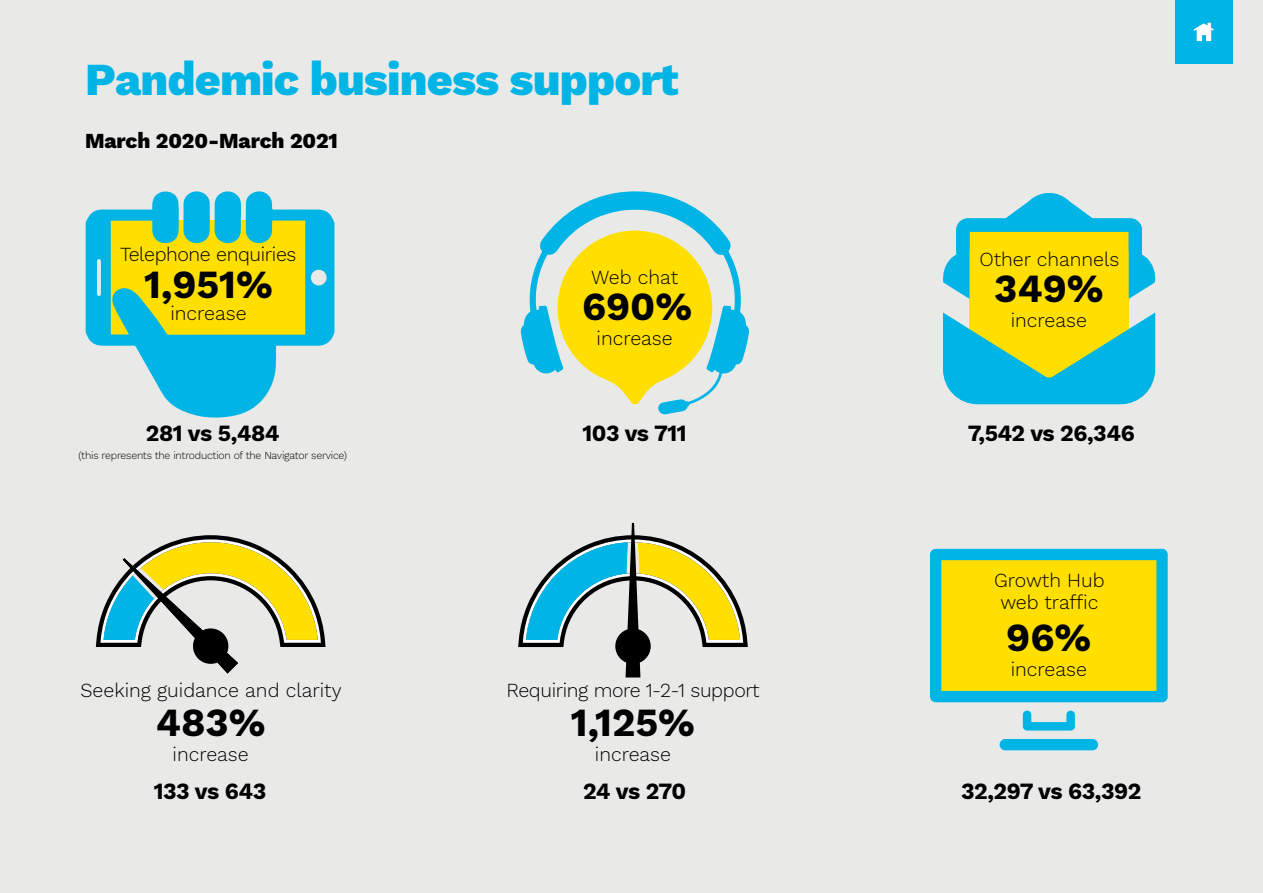
<style>
.page{position:relative;width:1263px;height:893px;background:#e9eae8}
.page>*{position:absolute;margin:0;border:0;box-sizing:border-box;transform-origin:0 0}
.t1{font:800 45px "Work Sans";letter-spacing:-.02em;color:#00b5e5}
.t2{font:700 39.15px "Work Sans";color:#000}
.t3{font:700 22.8px "Work Sans";letter-spacing:-.02em;color:#000}
.t4{font:800 21px "Work Sans";letter-spacing:-.005em;color:#000}
.t5{font:300 19.65px/22.4px "Work Sans";color:#000;text-align:center}
.t6{font:300 19.65px "Work Sans";letter-spacing:-.02em;color:#000}
.t7{font:300 10.5px "Work Sans";letter-spacing:-.02em;color:#000}
</style>
<div class="page">
<svg style="left:520px;top:191px;width:229px;height:224px"></svg>
<div style="left:969px;top:228px;width:160px;height:157px;background:#ffdf00"></div>
<svg style="left:943px;top:312px;width:212px;height:74px"></svg>
<div style="left:943px;top:386px;width:212px;height:18px;background:#00b5e5"></div>
<svg style="left:943px;top:251px;width:213px;height:48px"></svg>
<svg style="left:956px;top:193px;width:186px;height:58px"></svg>
<svg style="left:930px;top:549px;width:238px;height:153px;background:#c5d534"></svg>
<svg style="left:1023px;top:711px;width:52px;height:20px"></svg>
<div style="left:999px;top:739px;width:99px;height:11px;background:#00b5e5;border-radius:6px"></div>
<svg style="left:86px;top:191px;width:248px;height:227px"></svg>
<svg style="left:183px;top:191px;width:58px;height:52px;background:#2fbed1"></svg>
<svg style="left:96px;top:535px;width:230px;height:138px"></svg>
<svg style="left:518px;top:523px;width:230px;height:154px"></svg>
<div style="left:1176px;top:0;width:57px;height:64px;background:#00b5e5"></div>
<svg style="left:1194px;top:23px;width:20px;height:18px"></svg>
<h1 class="t1" style="left:85px;top:45px;width:595px">Pandemic business support</h1>
<p class="t4" style="left:85px;top:125px;width:254px">March 2020-March 2021</p>
<p class="t6" style="left:120px;top:239px;width:178px">Telephone enquiries</p>
<h2 class="t2" style="left:144px;top:255px;width:130px">1,951%</h2>
<p class="t5" style="left:170px;top:302px;width:78px">increase</p>
<p class="t3" style="left:146px;top:416px;width:135px">281 vs 5,484</p>
<p class="t7" style="left:79px;top:448px;width:270px">(this represents the introduction of the Navigator service)</p>
<p class="t5" style="left:979px;top:247px;width:142px">Other channels</p>
<p class="t5" style="left:591px;top:266px;width:88px">Web chat</p>
<h2 class="t2" style="left:994px;top:259px;width:111px">349%</h2>
<h2 class="t2" style="left:582px;top:277px;width:112px">690%</h2>
<p class="t5" style="left:1011px;top:308px;width:78px">increase</p>
<p class="t5" style="left:596px;top:326px;width:78px">increase</p>
<p class="t3" style="left:582px;top:416px;width:106px">103 vs 711</p>
<p class="t3" style="left:968px;top:416px;width:168px">7,542 vs 26,346</p>
<p class="t5" style="left:994px;top:568px;width:112px">Growth Hub web traffic</p>
<h2 class="t2" style="left:1006px;top:608px;width:87px">96%</h2>
<p class="t5" style="left:1011px;top:657px;width:78px">increase</p>
<p class="t5" style="left:80px;top:678px;width:263px">Seeking guidance and clarity</p>
<p class="t6" style="left:507px;top:675px;width:254px">Requiring more 1-2-1 support</p>
<h2 class="t2" style="left:156px;top:693px;width:111px">483%</h2>
<h2 class="t2" style="left:571px;top:693px;width:126px">1,125%</h2>
<p class="t5" style="left:173px;top:742px;width:78px">increase</p>
<p class="t5" style="left:595px;top:742px;width:78px">increase</p>
<p class="t3" style="left:154px;top:774px;width:114px">133 vs 643</p>
<p class="t3" style="left:583px;top:774px;width:105px">24 vs 270</p>
<p class="t3" style="left:961px;top:774px;width:182px">32,297 vs 63,392</p>
</div>
